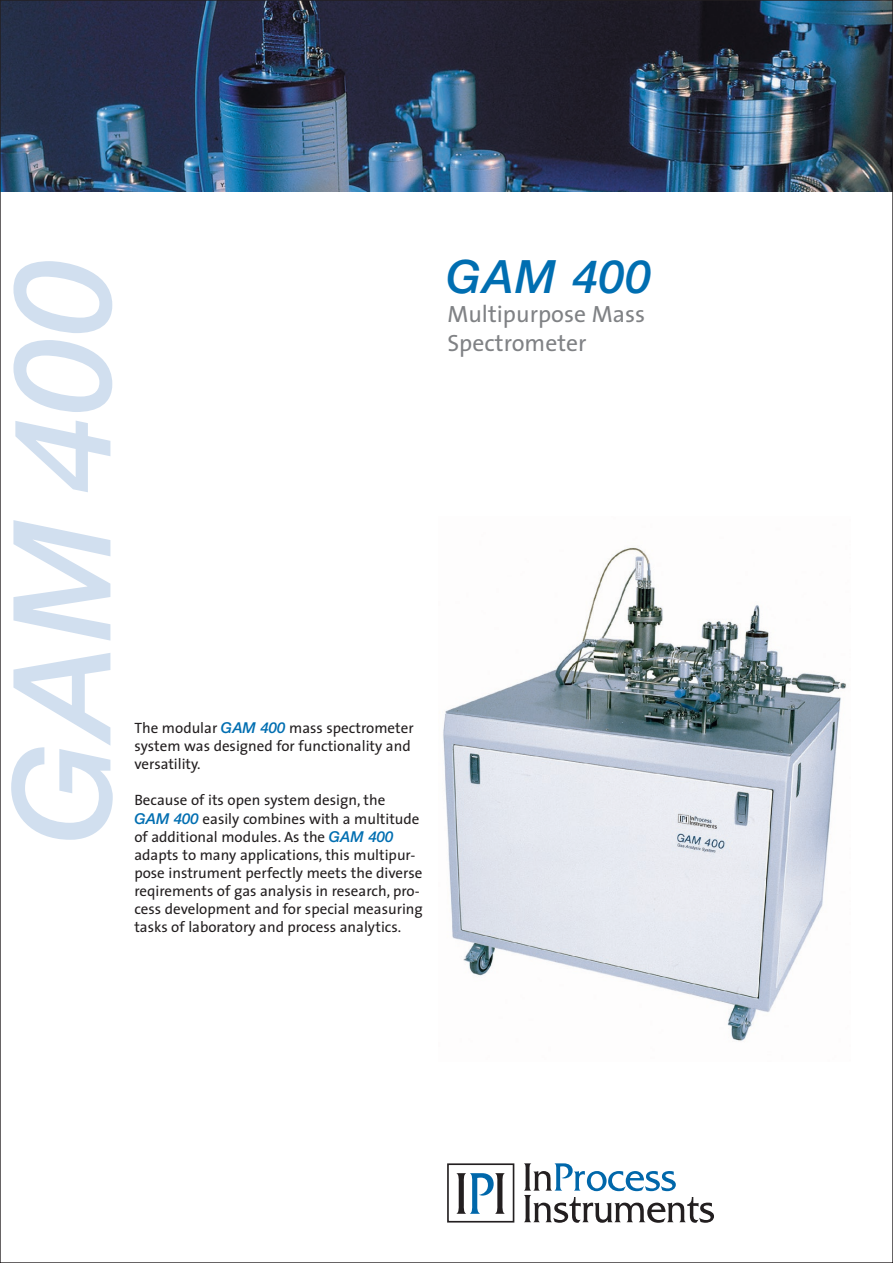
<style>
.page{position:relative;width:893px;height:1263px;background:#fff}
.page>*{position:absolute;margin:0;border:0;box-sizing:border-box;transform-origin:0 0}
.t1{font:italic 500 135.75px "Helvetica Neue";color:#d1dfef}
.t2{font:italic 500 46.05px "Helvetica Neue";letter-spacing:.025em;color:#006eb1}
.t3{font:23.55px/28.5px "The Sans";color:#808285}
.t4{font:15px/18.1px "The Sans";color:#231f20}
.s1{font-family:"Helvetica Neue";font-weight:500;font-style:italic;color:#006eb1}
</style>
<div class="page">
<svg style="left:456px;top:1173px;width:49px;height:41px"></svg>
<div style="left:447px;top:1163px;width:67px;height:59px;border:2px solid #231f20"></div>
<svg style="left:524px;top:1163px;width:190px;height:60px"></svg>
<img style="left:2px;top:2px;width:889px;height:189px">
<img style="left:443px;top:547px;width:404px;height:494px">
<h1 class="t1" style="left:-18px;top:844px;width:586px;rotate:-90deg">GAM 400</h1>
<h2 class="t2" style="left:446px;top:249px;width:206px">GAM 400</h2>
<h3 class="t3" style="left:447px;top:299px;width:199px">Multipurpose Mass<br>Spectrometer</h3>
<p class="t4" style="left:134px;top:719px;width:281px">The modular <span class="s1">GAM 400</span> mass spectrometer system was designed for functionality and versatility.</p>
<p class="t4" style="left:134px;top:791px;width:290px">Because of its open system design, the <span class="s1">GAM 400</span> easily combines with a multitude of additional modules. As the <span class="s1">GAM 400 </span>adapts to many applications, this multipur&shy;pose instrument perfectly meets the diverse reqirements of gas analysis in research, pro&shy;cess development and for special measuring tasks of laboratory and process analytics.</p>
</div>
